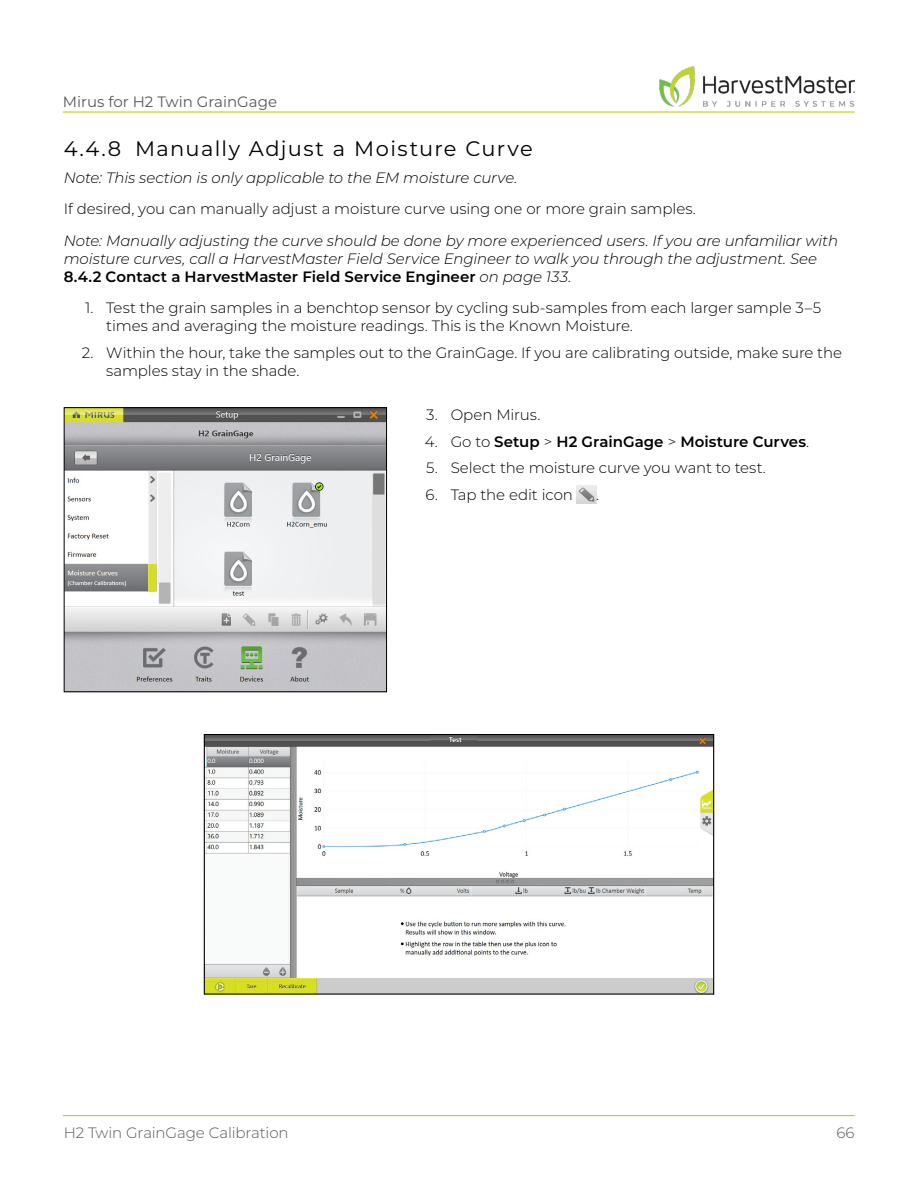
<style>
.page{position:relative;width:918px;height:1188px;background:#fff}
.page>*{position:absolute;margin:0;border:0;box-sizing:border-box;transform-origin:0 0}
.t1{font:21px "Montserrat";letter-spacing:.06em;color:#000}
.t2{font:300 15px/18px "Montserrat";letter-spacing:-.005em;color:#000}
.t3{font:italic 300 15px/18px "Montserrat";letter-spacing:-.01em;color:#000}
.t4{font:600 15px "Montserrat";color:#000}
.t5{font:300 15px "Montserrat";letter-spacing:-.01em;color:#58595b}
.t6{font:15px "Montserrat";color:#58595b}
.s1{font-weight:600;font-style:normal}
.s2{font-weight:300}
</style>
<div class="page">
<hr style="left:63px;top:111px;width:792px;height:2px;background:#c0d400">
<hr style="left:63px;top:1115px;width:792px;height:1px;background:#c0d400">
<img style="left:656px;top:66px;width:199px;height:47px">
<img style="left:577px;top:486px;width:19px;height:18px">
<img style="left:66px;top:409px;width:319px;height:281px">
<div style="left:64px;top:407px;width:323px;height:285px;border:1px solid #000"></div>
<img style="left:206px;top:736px;width:506px;height:256px">
<div style="left:204px;top:734px;width:510px;height:260px;border:1px solid #000"></div>
<p class="t6" style="left:63px;top:91px;width:216px">Mirus for H2 Twin GrainGage</p>
<h1 class="t1" style="left:64px;top:135px;width:471px">4.4.8 Manually Adjust a Moisture Curve</h1>
<p class="t3" style="left:64px;top:168px;width:455px">Note: This section is only applicable to the EM moisture curve.</p>
<p class="t2" style="left:64px;top:200px;width:634px">If desired, you can manually adjust a moisture curve using one or more grain samples.</p>
<p class="t3" style="left:64px;top:231px;width:776px">Note: Manually adjusting the curve should be done by more experienced users. If you are unfamiliar with moisture curves, call a HarvestMaster Field Service Engineer to walk you through the adjustment. See<br><span class="s1">8.4.2 Contact a HarvestMaster Field Service Engineer</span> on page 133.</p>
<p class="t2" style="left:106px;top:299px;width:716px;text-indent:-21px">1. Test the grain samples in a benchtop sensor by cycling sub-samples from each larger sample 3–5 times and averaging the moisture readings. This is the Known Moisture.</p>
<p class="t2" style="left:106px;top:343px;width:737px;text-indent:-24px">2. Within the hour, take the samples out to the GrainGage. If you are calibrating outside, make sure the samples stay in the shade.</p>
<p class="t2" style="left:426px;top:406px;width:116px">3. Open Mirus.</p>
<p class="t4" style="left:425px;top:431px;width:386px"><span class="s2">4. Go to</span> Setup <span class="s2">&gt;</span> H2 GrainGage <span class="s2">&gt;</span> Moisture Curves<span class="s2">.</span></p>
<p class="t2" style="left:426px;top:459px;width:341px">5. Select the moisture curve you want to test.</p>
<p class="t2" style="left:425px;top:485px;width:149px">6. Tap the edit icon</p>
<p class="t2" style="left:596px;top:485px;width:4px">.</p>
<p class="t5" style="left:64px;top:1123px;width:226px">H2 Twin GrainGage Calibration</p>
<p class="t5" style="left:836px;top:1123px;width:20px">66</p>
</div>
